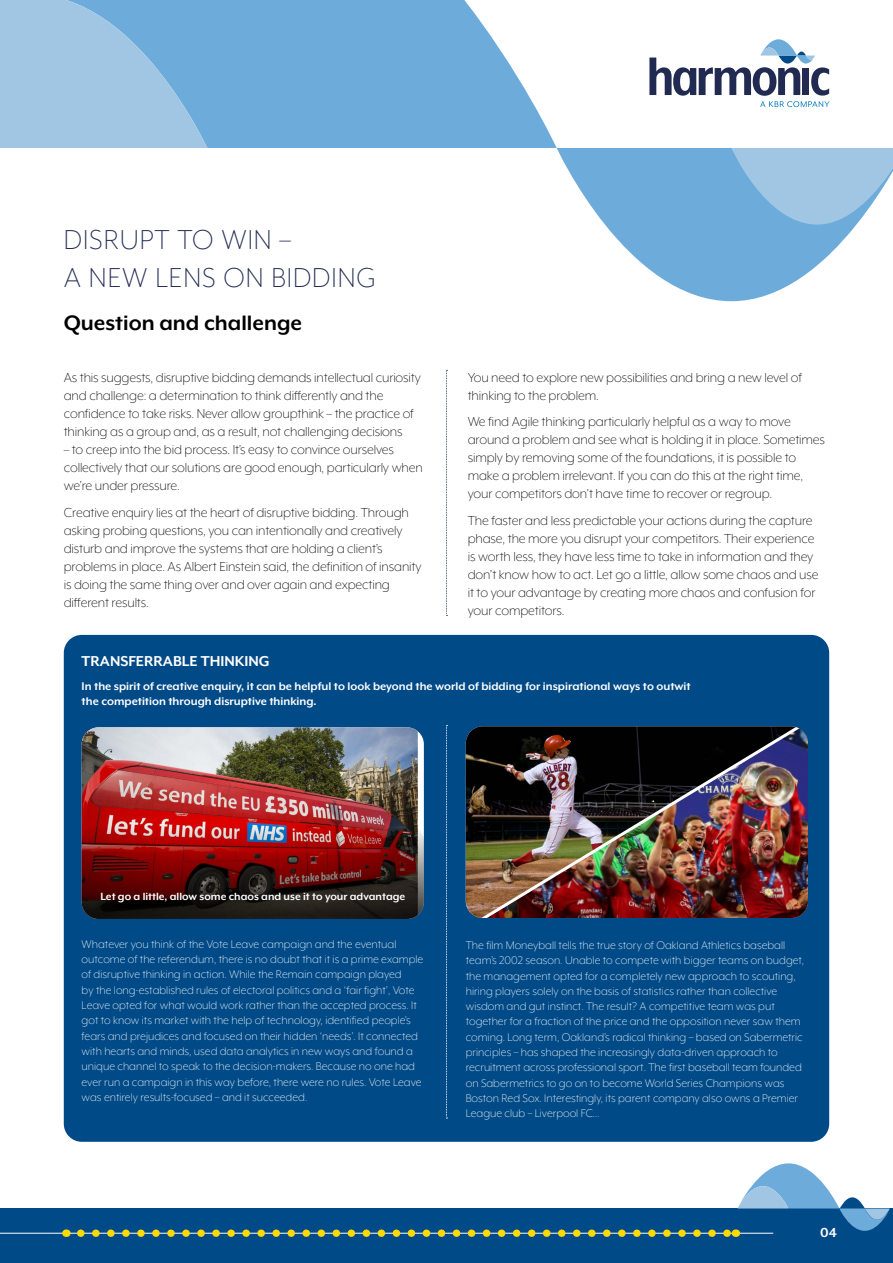
<style>
.page{position:relative;width:893px;height:1263px;background:#fff}
.page>*{position:absolute;margin:0;border:0;box-sizing:border-box;transform-origin:0 0}
.t1{font:300 31.5px/37.8px "Mr Eaves XL Mod OT";letter-spacing:.03em;color:#212b52}
.t2{font:700 24px "Mr Eaves XL Mod OT";color:#000}
.t3{font:700 16.5px "Mr Eaves XL Mod OT";color:#fff}
.t4{font:300 15px/18px "Mr Eaves XL Mod OT";letter-spacing:-.01em;color:#000}
.t5{font:700 15px "Mr Eaves XL Mod OT";color:#fff}
.t6{font:300 12.75px/15.3px "Mr Eaves XL Mod OT";color:#fff}
.t7{font:700 12.75px/15.3px "Mr Eaves XL Mod OT";color:#fff}
.t8{font:700 12px "Mr Eaves XL Mod OT";color:#fff}
</style>
<div class="page">
<div style="left:64px;top:635px;width:765px;height:507px;background:#004a87;border-radius:18px"></div>
<img style="left:82px;top:727px;width:336px;height:192px">
<img style="left:82px;top:824px;width:342px;height:95px;border-radius:17px">
<img style="left:466px;top:726px;width:342px;height:192px">
<svg style="left:207px;top:0;width:350px;height:148px;background:#7eb5df"></svg>
<svg style="left:0;top:0;width:207px;height:148px;background:#94bfe1"></svg>
<svg style="left:557px;top:148px;width:336px;height:153px;fill:#6dabdb"></svg>
<svg style="left:649px;top:39px;width:180px;height:68px"></svg>
<div style="left:0;top:1209px;width:893px;height:54px;background:#004a87"></div>
<hr style="left:0;top:1233px;width:773px;height:1px;background:#fff">
<svg style="left:81px;top:1229px;width:647px;height:8px"></svg>
<svg style="left:735px;top:1163px;width:155px;height:74px"></svg>
<svg style="left:446px;top:725px;width:1px;height:394px"></svg>
<svg style="left:446px;top:370px;width:1px;height:246px"></svg>
<h1 class="t1" style="left:64px;top:220px;width:314px">DISRUPT TO WIN –<br>A NEW LENS ON BIDDING</h1>
<h2 class="t2" style="left:64px;top:310px;width:240px">Question and challenge</h2>
<p class="t4" style="left:64px;top:369px;width:359px">As this suggests, disruptive bidding demands intellectual curiosity and challenge: a determination to think differently and the confidence to take risks. Never allow groupthink – the practice of thinking as a group and, as a result, not challenging decisions</p>
<p class="t4" style="left:64px;top:441px;width:361px">– to creep into the bid process. It’s easy to convince ourselves collectively that our solutions are good enough, particularly when we’re under pressure.</p>
<p class="t4" style="left:64px;top:503px;width:359px">Creative enquiry lies at the heart of disruptive bidding. Through asking probing questions, you can intentionally and creatively disturb and improve the systems that are holding a client’s problems in place. As Albert Einstein said, the definition of insanity is doing the same thing over and over again and expecting different results.</p>
<p class="t4" style="left:468px;top:368px;width:336px">You need to explore new possibilities and bring a new level of thinking to the problem.</p>
<p class="t4" style="left:468px;top:412px;width:359px">We find Agile thinking particularly helpful as a way to move around a problem and see what is holding it in place. Sometimes simply by removing some of the foundations, it is possible to make a problem irrelevant. If you can do this at the right time, your competitors don’t have time to recover or regroup.</p>
<p class="t4" style="left:468px;top:511px;width:352px">The faster and less predictable your actions during the capture phase, the more you disrupt your competitors. Their experience is worth less, they have less time to take in information and they don’t know how to act. Let go a little, allow some chaos and use it to your advantage by creating more chaos and confusion for your competitors.</p>
<p class="t3" style="left:82px;top:652px;width:190px">TRANSFERRABLE THINKING</p>
<p class="t7" style="left:82px;top:678px;width:611px">In the spirit of creative enquiry, it can be helpful to look beyond the world of bidding for inspirational ways to outwit the competition through disruptive thinking.</p>
<p class="t8" style="left:100px;top:890px;width:306px">Let go a little, allow some chaos and use it to your advantage</p>
<p class="t6" style="left:82px;top:936px;width:343px">Whatever you think of the Vote Leave campaign and the eventual outcome of the referendum, there is no doubt that it is a prime example of disruptive thinking in action. While the Remain campaign played<br>by the long-established rules of electoral politics and a ‘fair fight’, Vote Leave opted for what would work rather than the accepted process. It got to know its market with the help of technology, identified people’s fears and prejudices and focused on their hidden ‘needs’. It connected with hearts and minds, used data analytics in new ways and found a unique channel to speak to the decision-makers. Because no one had ever run a campaign in this way before, there were no rules. Vote Leave was entirely results-focused – and it succeeded.</p>
<p class="t6" style="left:466px;top:937px;width:340px">The film Moneyball tells the true story of Oakland Athletics baseball team’s 2002 season. Unable to compete with bigger teams on budget, the management opted for a completely new approach to scouting, hiring players solely on the basis of statistics rather than collective wisdom and gut instinct. The result? A competitive team was put together for a fraction of the price and the opposition never saw them coming. Long term, Oakland’s radical thinking – based on Sabermetric principles – has shaped the increasingly data-driven approach to recruitment across professional sport. The first baseball team founded on Sabermetrics to go on to become World Series Champions was Boston Red Sox. Interestingly, its parent company also owns a Premier League club – Liverpool FC…</p>
<p class="t5" style="left:820px;top:1224px;width:18px">04</p>
</div>
